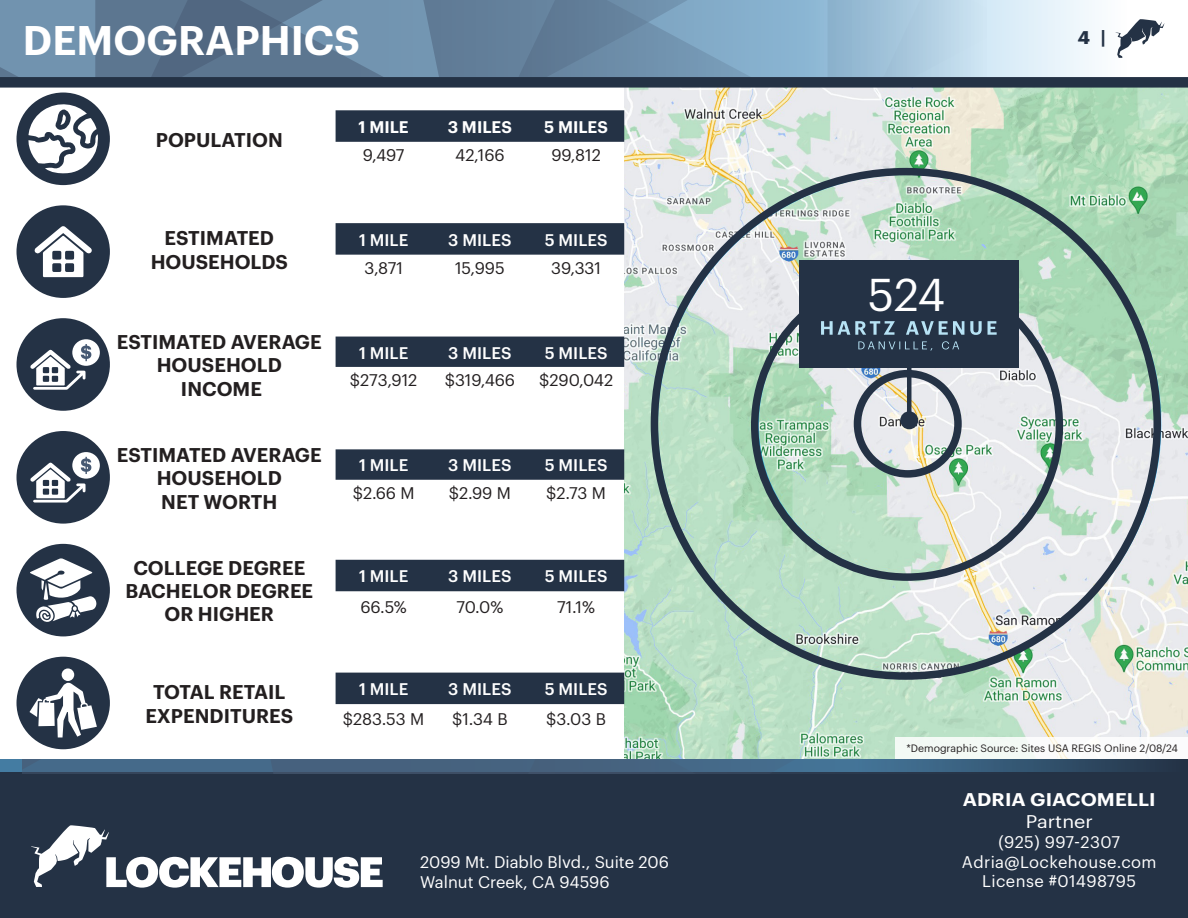
<style>
.page{position:relative;width:1188px;height:918px;background:#fff}
.page>*{position:absolute;margin:0;border:0;box-sizing:border-box;transform-origin:0 0}
.t1{font:45px "Graphik";color:#fff}
.t2{font:600 40.5px "Graphik";color:#fff}
.t3{font:600 19.5px "Graphik";color:#231f20}
.t4{font:600 18px "Graphik";letter-spacing:.005em;color:#fff;scale:1.1 1}
.t5{font:18px "Graphik";color:#fff;scale:1.1 1}
.t6{font:700 18px "Graphik";color:#243245}
.t7{font:16.5px "Graphik";letter-spacing:-.005em;color:#231f20}
.t8{font:500 16.5px "Graphik";color:#fff}
.t9{font:16.5px/19.8px "Graphik";letter-spacing:.025em;color:#fff;text-align:center}
.t10{font:16.5px/19.8px "Graphik";color:#fff}
.t11{font:600 16.5px "Graphik";color:#fff}
.t12{font:10.5px "Graphik";color:#231f20}
</style>
<div class="page">
<img style="left:624px;top:88px;width:564px;height:671px">
<div style="left:336px;top:673px;width:288px;height:31px;background:#243245"></div>
<div style="left:17px;top:657px;width:93px;height:92px;background:#243245;border-radius:50%"></div>
<div style="left:62px;top:668px;width:12px;height:13px;background:#fff;border-radius:50%"></div>
<svg style="left:30px;top:682px;width:67px;height:55px"></svg>
<div style="left:336px;top:560px;width:288px;height:31px;background:#243245"></div>
<div style="left:17px;top:544px;width:93px;height:92px;background:#243245;border-radius:50%"></div>
<svg style="left:30px;top:558px;width:67px;height:64px"></svg>
<div style="left:336px;top:449px;width:288px;height:31px;background:#243245"></div>
<div style="left:17px;top:431px;width:93px;height:93px;background:#243245;border-radius:50%"></div>
<div style="left:72px;top:452px;width:28px;height:27px;background:#fff;border-radius:50%"></div>
<svg style="left:30px;top:457px;width:61px;height:46px"></svg>
<div style="left:336px;top:337px;width:288px;height:30px;background:#243245"></div>
<div style="left:17px;top:318px;width:93px;height:93px;background:#243245;border-radius:50%"></div>
<div style="left:72px;top:339px;width:28px;height:27px;background:#fff;border-radius:50%"></div>
<svg style="left:30px;top:344px;width:61px;height:46px"></svg>
<div style="left:17px;top:205px;width:93px;height:93px;background:#243245;border-radius:50%"></div>
<svg style="left:34px;top:226px;width:58px;height:51px"></svg>
<div style="left:336px;top:223px;width:288px;height:32px;background:#243245"></div>
<div style="left:336px;top:110px;width:288px;height:32px;background:#243245"></div>
<div style="left:17px;top:93px;width:93px;height:92px;background:#243245;border-radius:50%"></div>
<svg style="left:28px;top:101px;width:71px;height:73px"></svg>
<div style="left:854px;top:370px;width:108px;height:108px;border:8px solid #243245;border-radius:50%"></div>
<hr style="left:907px;top:300px;width:4px;height:120px;background:#243245">
<div style="left:900px;top:411px;width:18px;height:18px;background:#243245;border-radius:50%"></div>
<div style="left:799px;top:261px;width:219px;height:107px;background:#243245"></div>
<div style="left:895px;top:737px;width:293px;height:22px;background:#fff"></div>
<svg style="left:821px;top:321px;width:176px;height:14px"></svg>
<svg style="left:858px;top:341px;width:101px;height:10px"></svg>
<div style="left:0;top:759px;width:1188px;height:159px;background:#243245"></div>
<svg style="left:0;top:759px;width:1149px;height:13px;fill:#2e4962"></svg>
<svg style="left:23px;top:759px;width:1019px;height:14px;background:#426382"></svg>
<svg style="left:31px;top:825px;width:352px;height:63px"></svg>
<svg style="left:986px;top:0;width:109px;height:77px;fill:#e3f1fa"></svg>
<svg style="left:0;top:0;width:986px;height:77px;background:#7494ae"></svg>
<svg style="left:1115px;top:19px;width:49px;height:39px"></svg>
<div style="left:0;top:77px;width:1188px;height:11px;background:#243245"></div>
<p class="t2" style="left:23px;top:9px;width:339px">DEMOGRAPHICS</p>
<p class="t6" style="left:1078px;top:23px;width:29px">4 |</p>
<p class="t3" style="left:156px;top:125px;width:129px">POPULATION</p>
<p class="t11" style="left:359px;top:114px;width:52px">1 MILE</p>
<p class="t11" style="left:448px;top:114px;width:66px">3 MILES</p>
<p class="t11" style="left:544px;top:114px;width:65px">5 MILES</p>
<p class="t7" style="left:363px;top:143px;width:43px">9,497</p>
<p class="t7" style="left:455px;top:143px;width:51px">42,166</p>
<p class="t7" style="left:551px;top:143px;width:51px">99,812</p>
<p class="t3" style="left:165px;top:223px;width:111px">ESTIMATED</p>
<p class="t3" style="left:151px;top:247px;width:139px">HOUSEHOLDS</p>
<p class="t3" style="left:117px;top:327px;width:206px">ESTIMATED AVERAGE</p>
<p class="t3" style="left:157px;top:350px;width:127px">HOUSEHOLD</p>
<p class="t3" style="left:181px;top:374px;width:82px">INCOME</p>
<p class="t3" style="left:117px;top:440px;width:206px">ESTIMATED AVERAGE</p>
<p class="t3" style="left:157px;top:463px;width:127px">HOUSEHOLD</p>
<p class="t3" style="left:161px;top:487px;width:118px">NET WORTH</p>
<p class="t3" style="left:133px;top:553px;width:173px">COLLEGE DEGREE</p>
<p class="t3" style="left:125px;top:576px;width:189px">BACHELOR DEGREE</p>
<p class="t3" style="left:165px;top:599px;width:111px">OR HIGHER</p>
<p class="t8" style="left:359px;top:227px;width:51px">1 MILE</p>
<p class="t8" style="left:448px;top:227px;width:65px">3 MILES</p>
<p class="t8" style="left:545px;top:227px;width:64px">5 MILES</p>
<p class="t7" style="left:364px;top:256px;width:40px">3,871</p>
<p class="t7" style="left:455px;top:256px;width:51px">15,995</p>
<p class="t7" style="left:551px;top:256px;width:51px">39,331</p>
<p class="t8" style="left:359px;top:340px;width:51px">1 MILE</p>
<p class="t8" style="left:448px;top:340px;width:65px">3 MILES</p>
<p class="t8" style="left:545px;top:340px;width:64px">5 MILES</p>
<p class="t7" style="left:350px;top:368px;width:69px">$273,912</p>
<p class="t7" style="left:445px;top:368px;width:72px">$319,466</p>
<p class="t7" style="left:539px;top:368px;width:76px">$290,042</p>
<p class="t8" style="left:359px;top:453px;width:51px">1 MILE</p>
<p class="t8" style="left:448px;top:453px;width:65px">3 MILES</p>
<p class="t8" style="left:545px;top:453px;width:64px">5 MILES</p>
<p class="t7" style="left:353px;top:481px;width:63px">$2.66 M</p>
<p class="t7" style="left:449px;top:481px;width:64px">$2.99 M</p>
<p class="t7" style="left:546px;top:481px;width:61px">$2.73 M</p>
<p class="t8" style="left:359px;top:564px;width:51px">1 MILE</p>
<p class="t8" style="left:448px;top:564px;width:65px">3 MILES</p>
<p class="t8" style="left:545px;top:564px;width:64px">5 MILES</p>
<p class="t7" style="left:361px;top:594px;width:48px">66.5%</p>
<p class="t7" style="left:456px;top:594px;width:48px">70.0%</p>
<p class="t7" style="left:557px;top:594px;width:40px">71.1%</p>
<p class="t3" style="left:153px;top:677px;width:134px">TOTAL RETAIL</p>
<p class="t3" style="left:145px;top:701px;width:149px">EXPENDITURES</p>
<p class="t8" style="left:359px;top:677px;width:51px">1 MILE</p>
<p class="t8" style="left:448px;top:677px;width:65px">3 MILES</p>
<p class="t8" style="left:545px;top:677px;width:64px">5 MILES</p>
<p class="t7" style="left:343px;top:707px;width:83px">$283.53 M</p>
<p class="t7" style="left:452px;top:707px;width:57px">$1.34 B</p>
<p class="t7" style="left:546px;top:707px;width:61px">$3.03 B</p>
<p class="t10" style="left:420px;top:851px;width:250px">2099 Mt. Diablo Blvd., Suite 206<br>Walnut Creek, CA 94596</p>
<p class="t1" style="left:868px;top:261px;width:79px">524</p>
<p class="t12" style="left:906px;top:740px;width:273px">*Demographic Source: Sites USA REGIS Online 2/08/24</p>
<p class="t4" style="left:963px;top:786px;width:177px">ADRIA GIACOMELLI</p>
<p class="t5" style="left:1026px;top:808px;width:63px">Partner</p>
<p class="t9" style="left:962px;top:831px;width:196px">(925) 997-2307<br>Adria@Lockehouse.com<br>License #01498795</p>
</div>
